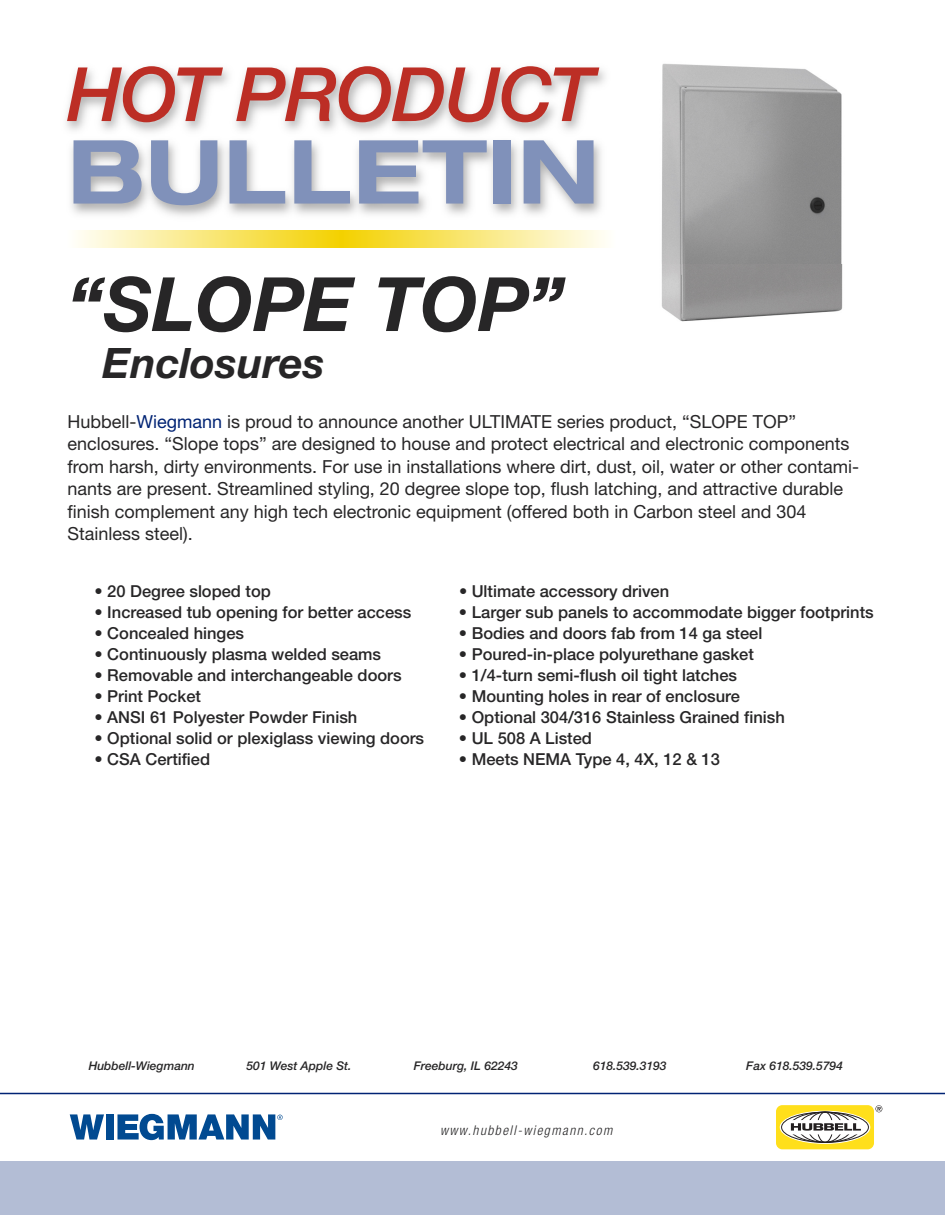
<style>
.page{position:relative;width:945px;height:1215px;background:#fff}
.page>*{position:absolute;margin:0;border:0;box-sizing:border-box;transform-origin:0 0}
.t1{font:700 expanded 88.5px "Helvetica Neue";letter-spacing:.01em;color:#8091ba}
.t2{font:italic 700 75px "Helvetica Neue";color:#272627}
.t3{font:italic 500 75px "Helvetica Neue";letter-spacing:-.015em;color:#bc2e25}
.t4{font:italic 700 42px "Helvetica Neue";color:#272627}
.t5{font:18px/22.5px "Helvetica Neue";color:#272627}
.t6{font:500 16.5px "Helvetica Neue";color:#272627}
.t7{font:italic 300 condensed 13.5px "Helvetica Neue";letter-spacing:.11em;color:#272627}
.t8{font:italic 500 12px "Helvetica Neue";color:#272627}
.s1{color:#002374}
</style>
<div class="page">
<svg style="left:70px;top:1114px;width:34px;height:26px"></svg>
<div style="left:106px;top:1114px;width:8px;height:26px;background:#014a91"></div>
<svg style="left:117px;top:1114px;width:166px;height:26px"></svg>
<div style="left:776px;top:1105px;width:98px;height:44px;background:#ffdf1b;border-radius:6px"></div>
<svg style="left:780px;top:1111px;width:90px;height:32px"></svg>
<div style="left:780px;top:1111px;width:90px;height:33px;border:1px solid #fff;border-radius:50%"></div>
<div style="left:798px;top:1112px;width:54px;height:31px;border:1px solid #231f20;border-radius:50%"></div>
<div style="left:807px;top:1112px;width:36px;height:31px;border:1px solid #231f20;border-radius:50%"></div>
<div style="left:817px;top:1112px;width:16px;height:31px;border:1px solid #231f20;border-radius:50%"></div>
<div style="left:786px;top:1120px;width:78px;height:14px;background:#fff;border-radius:6px"></div>
<svg style="left:875px;top:1105px;width:7px;height:7px"></svg>
<svg style="left:791px;top:1123px;width:70px;height:8px"></svg>
<hr style="left:0;top:1093px;width:945px;height:1px;background:#002374">
<div style="left:0;top:1161px;width:945px;height:54px;background:#b3bdd5"></div>
<img style="left:661px;top:263px;width:182px;height:59px">
<img style="left:70px;top:230px;width:543px;height:18px">
<img style="left:661px;top:63px;width:181px;height:200px">
<h2 class="t3" style="left:68px;top:68px;width:528px">HOT PRODUCT</h2>
<h1 class="t1" style="left:68px;top:140px;width:534px">BULLETIN</h1>
<h2 class="t2" style="left:68px;top:277px;width:498px">“SLOPE TOP”</h2>
<h3 class="t4" style="left:102px;top:348px;width:224px">Enclosures</h3>
<p class="t5" style="left:67px;top:412px;width:793px">Hubbell-<span class="s1">Wiegmann</span> is proud to announce another ULTIMATE series product, “SLOPE TOP” enclosures. “Slope tops” are designed to house and protect electrical and electronic components from harsh, dirty environments. For use in installations where dirt, dust, oil, water or other contami&shy;nants are present. Streamlined styling, 20 degree slope top, flush latching, and attractive durable finish complement any high tech electronic equipment (offered both in Carbon steel and 304<br>Stainless steel).</p>
<p class="t6" style="left:94px;top:585px;width:178px">• 20 Degree sloped top</p>
<p class="t6" style="left:459px;top:585px;width:212px">• Ultimate accessory driven</p>
<p class="t6" style="left:94px;top:606px;width:318px">• Increased tub opening for better access</p>
<p class="t6" style="left:459px;top:606px;width:416px">• Larger sub panels to accommodate bigger footprints</p>
<p class="t6" style="left:94px;top:627px;width:151px">• Concealed hinges</p>
<p class="t6" style="left:459px;top:627px;width:305px">• Bodies and doors fab from 14 ga steel</p>
<p class="t6" style="left:94px;top:648px;width:288px">• Continuously plasma welded seams</p>
<p class="t6" style="left:459px;top:648px;width:296px">• Poured-in-place polyurethane gasket</p>
<p class="t6" style="left:94px;top:669px;width:309px">• Removable and interchangeable doors</p>
<p class="t6" style="left:459px;top:669px;width:280px">• 1/4-turn semi-flush oil tight latches</p>
<p class="t6" style="left:94px;top:690px;width:108px">• Print Pocket</p>
<p class="t6" style="left:459px;top:690px;width:282px">• Mounting holes in rear of enclosure</p>
<p class="t6" style="left:94px;top:711px;width:264px">• ANSI 61 Polyester Powder Finish</p>
<p class="t6" style="left:459px;top:711px;width:327px">• Optional 304/316 Stainless Grained finish</p>
<p class="t6" style="left:94px;top:732px;width:331px">• Optional solid or plexiglass viewing doors</p>
<p class="t6" style="left:459px;top:732px;width:135px">• UL 508 A Listed</p>
<p class="t6" style="left:94px;top:753px;width:117px">• CSA Certified</p>
<p class="t6" style="left:459px;top:753px;width:262px">• Meets NEMA Type 4, 4X, 12 &amp; 13</p>
<p class="t8" style="left:89px;top:1062px;width:108px">Hubbell-Wiegmann</p>
<p class="t8" style="left:247px;top:1062px;width:106px">501 West Apple St.</p>
<p class="t8" style="left:414px;top:1062px;width:106px">Freeburg, IL 62243</p>
<p class="t8" style="left:593px;top:1062px;width:75px">618.539.3193</p>
<p class="t8" style="left:746px;top:1062px;width:98px">Fax 618.539.5794</p>
<p class="t7" style="left:440px;top:1125px;width:174px">www.hubbell-wiegmann.com</p>
</div>
